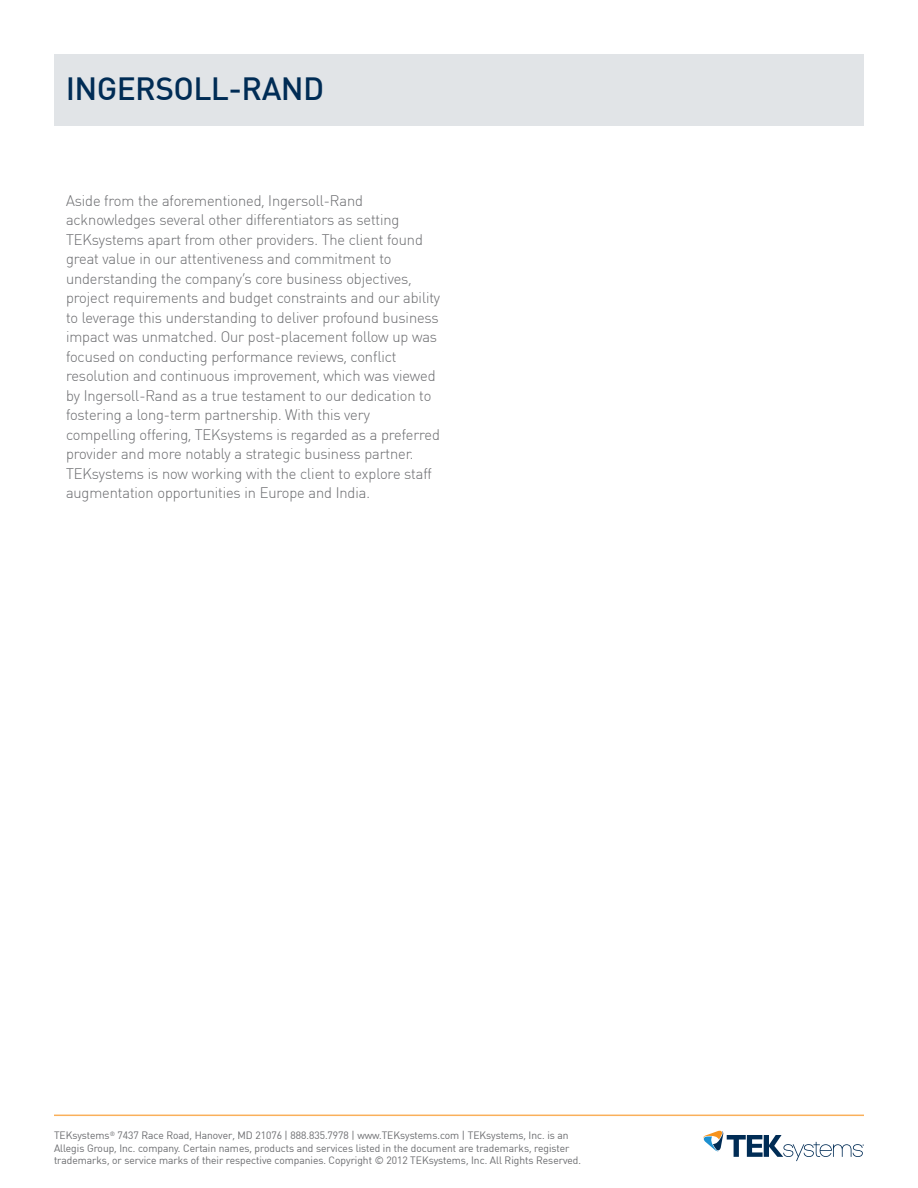
<style>
.page{position:relative;width:918px;height:1188px;background:#fff}
.page>*{position:absolute;margin:0;border:0;box-sizing:border-box;transform-origin:0 0}
.t1{font:500 31.5px "TE Ksys DIN";color:#002c55}
.Body_Copy{font:300 15px/19.5px "TE Ksys DIN";letter-spacing:-.005em;color:#6c6d70}
.t2{font:10.5px/12.6px "TE Ksys DIN";color:#6c6d70}
</style>
<div class="page">
<div style="left:54px;top:54px;width:810px;height:71px;background:#e1e4e7"></div>
<svg style="left:703px;top:1131px;width:161px;height:30px"></svg>
<hr style="left:54px;top:1115px;width:810px;height:1px;background:#fab05a">
<p class="t1" style="left:66px;top:68px;width:260px">INGERSOLL-RAND</p>
<p class="Body_Copy" style="left:66px;top:190px;width:376px">Aside from the aforementioned, Ingersoll-Rand acknowledges several other differentiators as setting TEKsystems apart from other providers. The client found great value in our attentiveness and commitment to understanding the company’s core business objectives, project requirements and budget constraints and our ability to leverage this understanding to deliver profound business impact was unmatched. Our post-placement follow up was focused on conducting performance reviews, conflict resolution and continuous improvement, which was viewed by Ingersoll-Rand as a true testament to our dedication to fostering a long-term partnership. With this very compelling offering, TEKsystems is regarded as a preferred provider and more notably a strategic business partner.<br>TEKsystems is now working with the client to explore staff augmentation opportunities in Europe and India.</p>
<p class="t2" style="left:54px;top:1129px;width:528px">TEKsystems<sup>®</sup> 7437 Race Road, Hanover, MD 21076 | 888.835.7978 | www.TEKsystems.com | TEKsystems, Inc. is an<br>Allegis Group, Inc. company. Certain names, products and services listed in the document are trademarks, register trademarks, or service marks of their respective companies. Copyright © 2012 TEKsystems, Inc. All Rights Reserved.</p>
</div>
